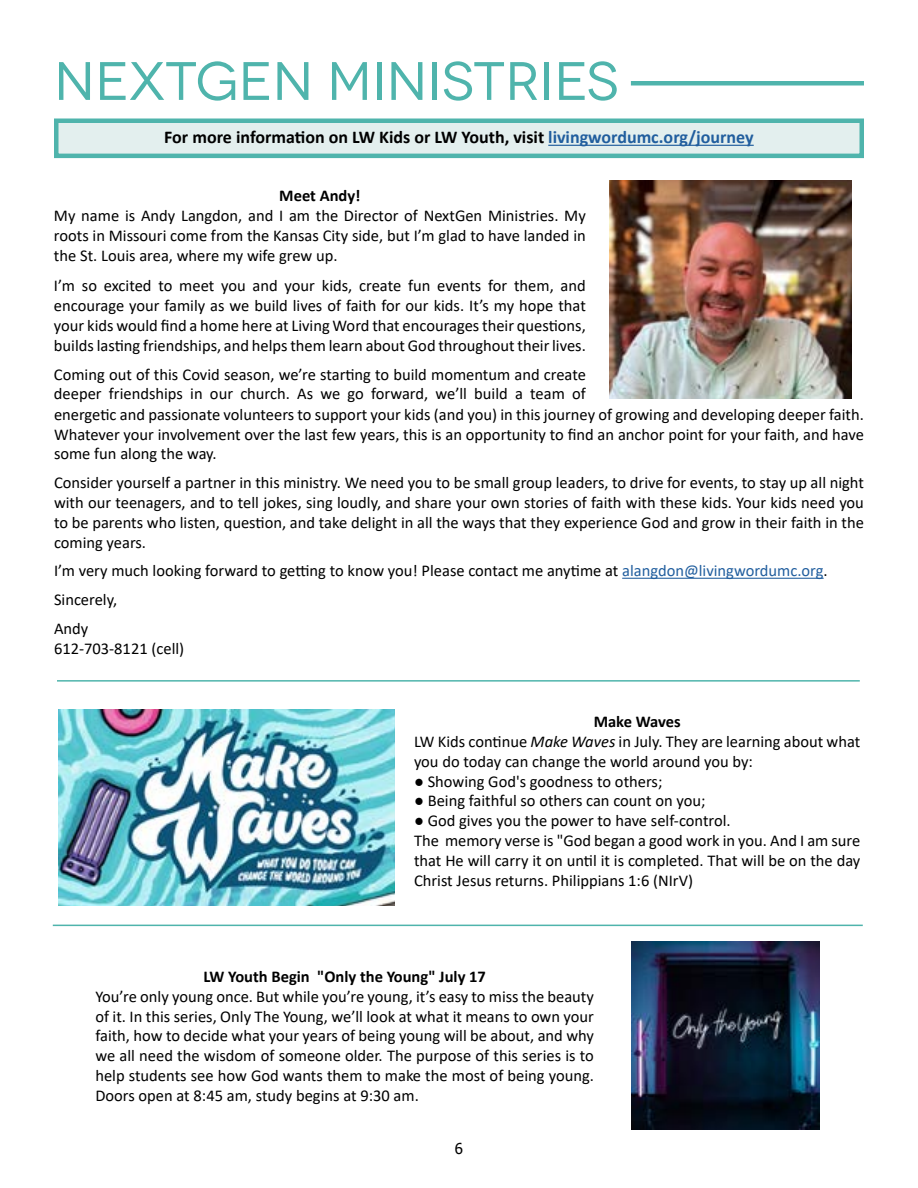
<style>
.page{position:relative;width:918px;height:1188px;background:#fff}
.page>*{position:absolute;margin:0;border:0;box-sizing:border-box;transform-origin:0 0}
.t1{font:54px "Novecentowide";color:#4fb4ac}
.t2{font:700 18px "Calibri";color:#000}
.t3{font:16.5px/19.8px "Calibri";color:#000}
.t4{font:700 16.5px "Calibri";color:#000}
.t5{font:15px "Tahoma";color:#000}
.s1{color:#215e9e}
.s2{font-weight:700}
.s3{font-style:italic}
</style>
<div class="page">
<div style="left:631px;top:81px;width:233px;height:5px;background:#4fb4ac"></div>
<img style="left:632px;top:941px;width:188px;height:189px">
<hr style="left:57px;top:680px;width:803px;height:2px;background:#4fb4ac">
<img style="left:58px;top:710px;width:336px;height:196px">
<hr style="left:53px;top:925px;width:810px;height:1px;background:#4fb4ac">
<div style="left:56px;top:121px;width:806px;height:35px;background:#e3efee"></div>
<hr style="left:548px;top:145px;width:206px;height:1px;background:#215e9e">
<div style="left:54px;top:118px;width:810px;height:40px;border:4px solid #4fb4ac"></div>
<img style="left:609px;top:181px;width:242px;height:218px">
<hr style="left:622px;top:578px;width:202px;height:1px;background:#215e9e">
<h1 class="t1" style="left:54px;top:49px;width:566px">NEXTGEN MINISTRIES</h1>
<p class="t2" style="left:164px;top:125px;width:591px">For more information on LW Kids or LW Youth, visit <span class="s1">livingwordumc.org/journey</span></p>
<p class="t4" style="left:279px;top:184px;width:83px">Meet Andy!</p>
<p class="t3" style="left:54px;top:205px;width:533px;text-align:justify">My name is Andy Langdon, and I am the Director of NextGen Ministries. My roots in Missouri come from the Kansas City side, but I’m glad to have landed in the St. Louis area, where my wife grew up.</p>
<p class="t3" style="left:54px;top:276px;width:533px;text-align:justify">I’m so excited to meet you and your kids, create fun events for them, and encourage your family as we build lives of faith for our kids. It’s my hope that your kids would find a home here at Living Word that encourages their questions, builds lasting friendships, and helps them learn about God throughout their lives.</p>
<p class="t3" style="left:54px;top:364px;width:812px">Coming out of this Covid season, we’re starting to build momentum and create<br>deeper friendships in our church. As we go forward, we’ll build a team of<br>energetic and passionate volunteers to support your kids (and you) in this journey of growing and developing deeper faith.<br>Whatever your involvement over the last few years, this is an opportunity to find an anchor point for your faith, and have some fun along the way.</p>
<p class="t3" style="left:54px;top:472px;width:811px;text-align:justify">Consider yourself a partner in this ministry. We need you to be small group leaders, to drive for events, to stay up all night with our teenagers, and to tell jokes, sing loudly, and share your own stories of faith with these kids. Your kids need you to be parents who listen, question, and take delight in all the ways that they experience God and grow in their faith in the coming years.</p>
<p class="t3" style="left:54px;top:556px;width:775px;line-height:28.8px">I’m very much looking forward to getting to know you! Please contact me anytime at <span class="s1">alangdon@livingwordumc.org</span>.<br>Sincerely,<br>Andy</p>
<p class="t3" style="left:54px;top:638px;width:132px">612-703-8121 (cell)</p>
<p class="t3" style="left:414px;top:711px;width:448px;text-indent:180px"><span class="s2">Make Waves<br></span>LW Kids continue <span class="s3">Make Waves</span> in July. They are learning about what you do today can change the world around you by:</p>
<p class="t3" style="left:414px;top:771px;width:250px">● Showing God's goodness to others;</p>
<p class="t3" style="left:414px;top:791px;width:293px">● Being faithful so others can count on you;</p>
<p class="t3" style="left:414px;top:810px;width:448px">● God gives you the power to have self-control.<br>The memory verse is "God began a good work in you. And I am sure that He will carry it on until it is completed. That will be on the day Christ Jesus returns. Philippians 1:6 (NIrV)</p>
<p class="t4" style="left:203px;top:965px;width:284px">LW Youth Begin "Only the Young" July 17</p>
<p class="t3" style="left:95px;top:986px;width:500px;text-align:justify">You’re only young once. But while you’re young, it’s easy to miss the beauty of it. In this series, Only The Young, we’ll look at what it means to own your faith, how to decide what your years of being young will be about, and why we all need the wisdom of someone older. The purpose of this series is to help students see how God wants them to make the most of being young.<br>Doors open at 8:45 am, study begins at 9:30 am.</p>
<p class="t5" style="left:455px;top:1138px;width:10px">6</p>
</div>
